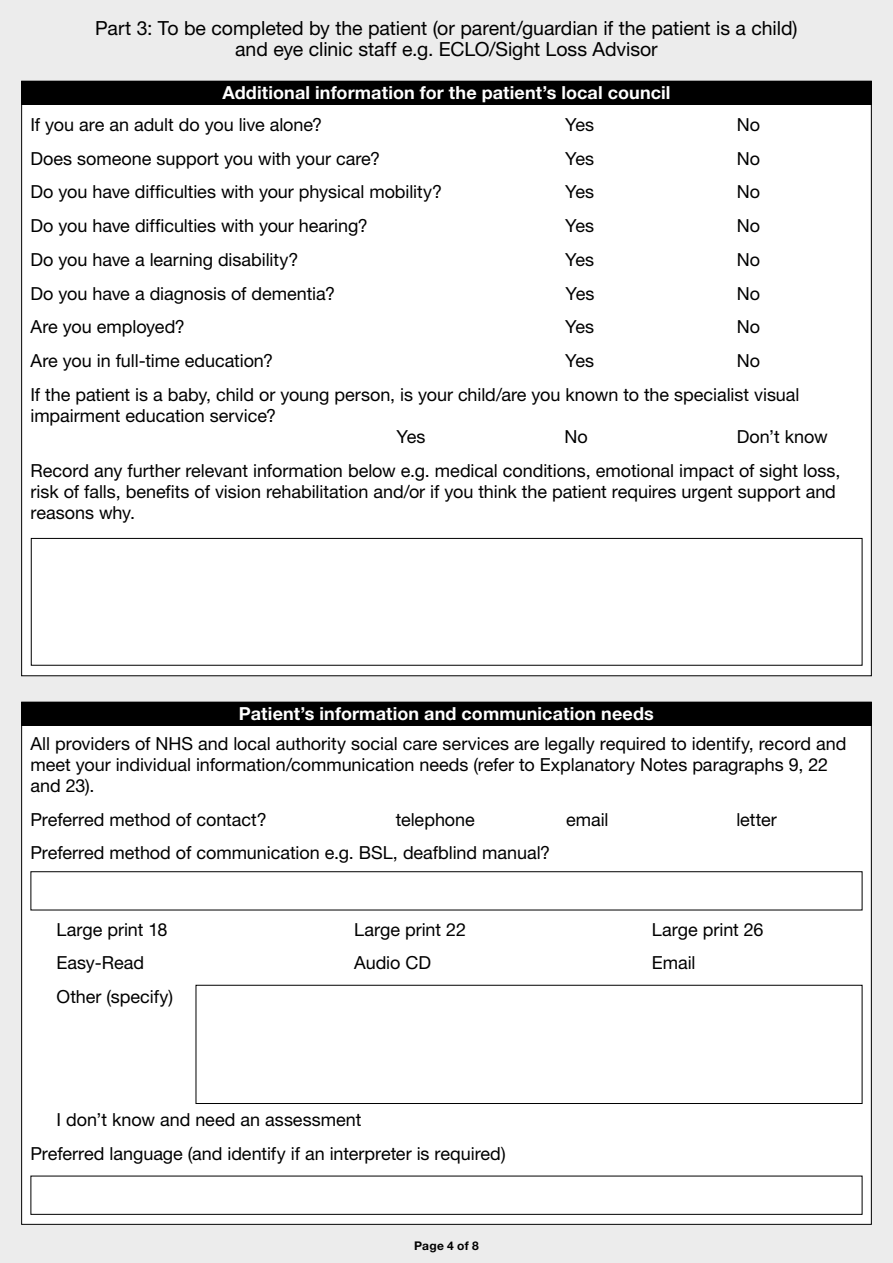
<style>
.page{position:relative;width:893px;height:1263px;background:#ececec}
.page>*{position:absolute;margin:0;border:0;box-sizing:border-box;transform-origin:0 0}
.H2{font:19.5px/21px "Helvetica Neue LT Std";letter-spacing:-.005em;color:#000;text-align:center}
.Body{font:18px/21px "Helvetica Neue LT Std";letter-spacing:-.005em;color:#000}
.Box_Head{font:700 18px "Helvetica Neue LT Std";letter-spacing:.005em;color:#fff}
.t1{font:700 12px "Helvetica Neue LT Std";letter-spacing:.02em;color:#000}
</style>
<div class="page">
<div style="left:22px;top:81px;width:849px;height:595px;background:#fff"></div>
<div style="left:31px;top:538px;width:831px;height:128px;border:1px solid #000"></div>
<div style="left:22px;top:702px;width:849px;height:522px;background:#fff"></div>
<div style="left:31px;top:871px;width:831px;height:39px;border:1px solid #000"></div>
<div style="left:196px;top:985px;width:666px;height:119px;border:1px solid #000"></div>
<div style="left:31px;top:1176px;width:831px;height:39px;border:1px solid #000"></div>
<div style="left:21px;top:81px;width:851px;height:24px;background:#000"></div>
<div style="left:21px;top:702px;width:851px;height:23px;background:#000"></div>
<p class="H2" style="left:95px;top:17px;width:704px">Part 3: To be completed by the patient (or parent/guardian if the patient is a child) and eye clinic staff e.g. ECLO/Sight Loss Advisor</p>
<p class="Box_Head" style="left:222px;top:82px;width:450px">Additional information for the patient’s local council</p>
<p class="Body" style="left:31px;top:114px;width:293px">If you are an adult do you live alone?</p>
<p class="Body" style="left:565px;top:114px;width:30px">Yes</p>
<p class="Body" style="left:737px;top:114px;width:25px">No</p>
<p class="Body" style="left:31px;top:148px;width:351px">Does someone support you with your care?</p>
<p class="Body" style="left:565px;top:148px;width:30px">Yes</p>
<p class="Body" style="left:737px;top:148px;width:25px">No</p>
<p class="Body" style="left:31px;top:181px;width:413px">Do you have difficulties with your physical mobility?</p>
<p class="Body" style="left:565px;top:181px;width:30px">Yes</p>
<p class="Body" style="left:737px;top:181px;width:25px">No</p>
<p class="Body" style="left:31px;top:215px;width:339px">Do you have difficulties with your hearing?</p>
<p class="Body" style="left:565px;top:215px;width:30px">Yes</p>
<p class="Body" style="left:737px;top:215px;width:25px">No</p>
<p class="Body" style="left:31px;top:248px;width:269px">Do you have a learning disability?</p>
<p class="Body" style="left:565px;top:248px;width:30px">Yes</p>
<p class="Body" style="left:737px;top:248px;width:25px">No</p>
<p class="Body" style="left:31px;top:283px;width:306px">Do you have a diagnosis of dementia?</p>
<p class="Body" style="left:566px;top:283px;width:30px">Yes</p>
<p class="Body" style="left:737px;top:283px;width:25px">No</p>
<p class="Body" style="left:31px;top:316px;width:156px">Are you employed?</p>
<p class="Body" style="left:565px;top:316px;width:30px">Yes</p>
<p class="Body" style="left:737px;top:316px;width:25px">No</p>
<p class="Body" style="left:31px;top:350px;width:244px">Are you in full-time education?</p>
<p class="Body" style="left:565px;top:350px;width:30px">Yes</p>
<p class="Body" style="left:31px;top:343px;width:770px;line-height:34px;text-indent:706px">No<br>If the patient is a baby, child or young person, is your child/are you known to the specialist visual</p>
<p class="Body" style="left:31px;top:405px;width:247px">impairment education service?</p>
<p class="Body" style="left:397px;top:426px;width:30px">Yes</p>
<p class="Body" style="left:564px;top:426px;width:25px">No</p>
<p class="Body" style="left:31px;top:419px;width:811px;line-height:33.9px;text-indent:706px">Don’t know<br>Record any further relevant information below e.g. medical conditions, emotional impact of sight loss,</p>
<p class="Body" style="left:31px;top:481px;width:807px">risk of falls, benefits of vision rehabilitation and/or if you think the patient requires urgent support and reasons why.</p>
<p class="Box_Head" style="left:239px;top:702px;width:416px">Patient’s information and communication needs</p>
<p class="Body" style="left:31px;top:733px;width:817px">All providers of NHS and local authority social care services are legally required to identify, record and meet your individual information/communication needs (refer to Explanatory Notes paragraphs 9, 22 and 23).</p>
<p class="Body" style="left:31px;top:808px;width:238px">Preferred method of contact?</p>
<p class="Body" style="left:396px;top:808px;width:81px">telephone</p>
<p class="Body" style="left:566px;top:808px;width:44px">email</p>
<p class="Body" style="left:736px;top:808px;width:42px">letter</p>
<p class="Body" style="left:31px;top:842px;width:521px">Preferred method of communication e.g. BSL, deafblind manual?</p>
<p class="Body" style="left:57px;top:918px;width:112px">Large print 18</p>
<p class="Body" style="left:354px;top:918px;width:113px">Large print 22</p>
<p class="Body" style="left:652px;top:918px;width:113px">Large print 26</p>
<p class="Body" style="left:57px;top:952px;width:89px">Easy-Read</p>
<p class="Body" style="left:354px;top:952px;width:78px">Audio CD</p>
<p class="Body" style="left:652px;top:952px;width:45px">Email</p>
<p class="Body" style="left:57px;top:986px;width:118px">Other (specify)</p>
<p class="Body" style="left:31px;top:1103px;width:477px;line-height:33.6px;text-indent:26px">I don’t know and need an assessment<br>Preferred language (and identify if an interpreter is required)</p>
<p class="t1" style="left:414px;top:1238px;width:66px">Page 4 of 8</p>
</div>
